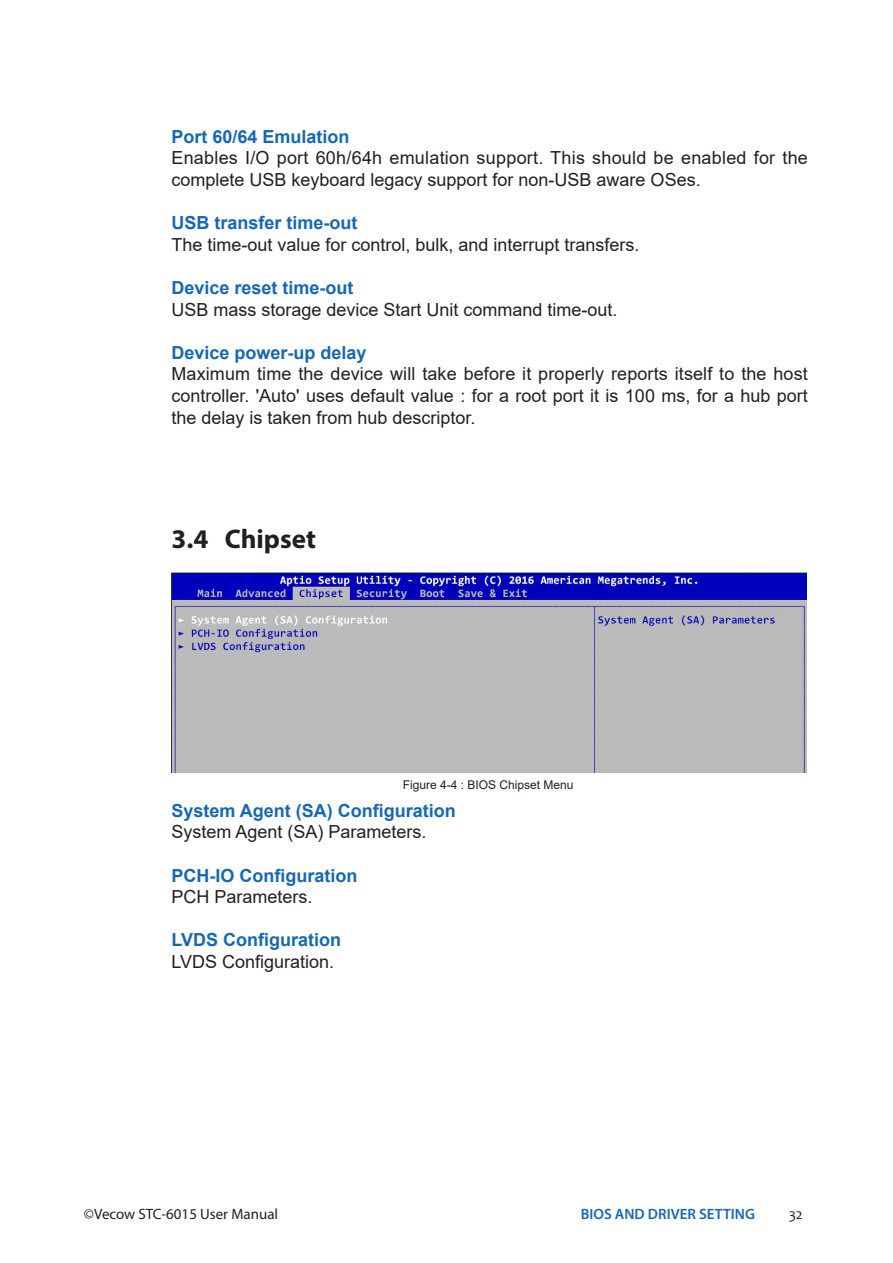
<style>
.page{position:relative;width:893px;height:1263px;background:#fff}
.page>*{position:absolute;margin:0;border:0;box-sizing:border-box;transform-origin:0 0}
.t1{font:700 27px "Myriad Pro";color:#231f20}
.t2{font:18px/21.6px "Arial";color:#231f20}
.t3{font:700 18px "Arial";color:#1768b4}
.t4{font:15px "Myriad Pro";color:#231f20}
.t5{font:600 15px "Myriad Pro";color:#1768b4}
.t6{font:15px "Candara";color:#231f20}
.t7{font:12px "Arial";color:#231f20}
</style>
<div class="page">
<img style="left:171px;top:573px;width:635px;height:199px">
<p class="t3" style="left:171px;top:124px;width:180px">Port 60/64 Emulation</p>
<p class="t2" style="left:171px;top:147px;width:638px">Enables I/O port 60h/64h emulation support. This should be enabled for the complete USB keyboard legacy support for non-USB aware OSes.</p>
<p class="t3" style="left:171px;top:210px;width:188px">USB transfer time-out</p>
<p class="t2" style="left:171px;top:234px;width:470px">The time-out value for control, bulk, and interrupt transfers.</p>
<p class="t3" style="left:171px;top:275px;width:184px">Device reset time-out</p>
<p class="t2" style="left:171px;top:298px;width:448px">USB mass storage device Start Unit command time-out.</p>
<p class="t3" style="left:171px;top:340px;width:197px">Device power-up delay</p>
<p class="t2" style="left:171px;top:363px;width:638px;text-align:justify">Maximum time the device will take before it properly reports itself to the host controller. 'Auto' uses default value : for a root port it is 100 ms, for a hub port the delay is taken from hub descriptor.</p>
<h1 class="t1" style="left:171px;top:521px;width:146px">3.4 Chipset</h1>
<p class="t7" style="left:403px;top:776px;width:172px">Figure 4-4 : BIOS Chipset Menu</p>
<p class="t3" style="left:171px;top:798px;width:286px">System Agent (SA) Configuration</p>
<p class="t2" style="left:171px;top:821px;width:257px">System Agent (SA) Parameters.</p>
<p class="t3" style="left:171px;top:862px;width:187px">PCH-IO Configuration</p>
<p class="t2" style="left:171px;top:886px;width:143px">PCH Parameters.</p>
<p class="t3" style="left:171px;top:927px;width:171px">LVDS Configuration</p>
<p class="t2" style="left:171px;top:951px;width:164px">LVDS Configuration.</p>
<p class="t4" style="left:84px;top:1205px;width:196px">©Vecow STC-6015 User Manual</p>
<p class="t5" style="left:581px;top:1204px;width:176px">BIOS AND DRIVER SETTING</p>
<p class="t6" style="left:789px;top:1204px;width:16px">32</p>
</div>
